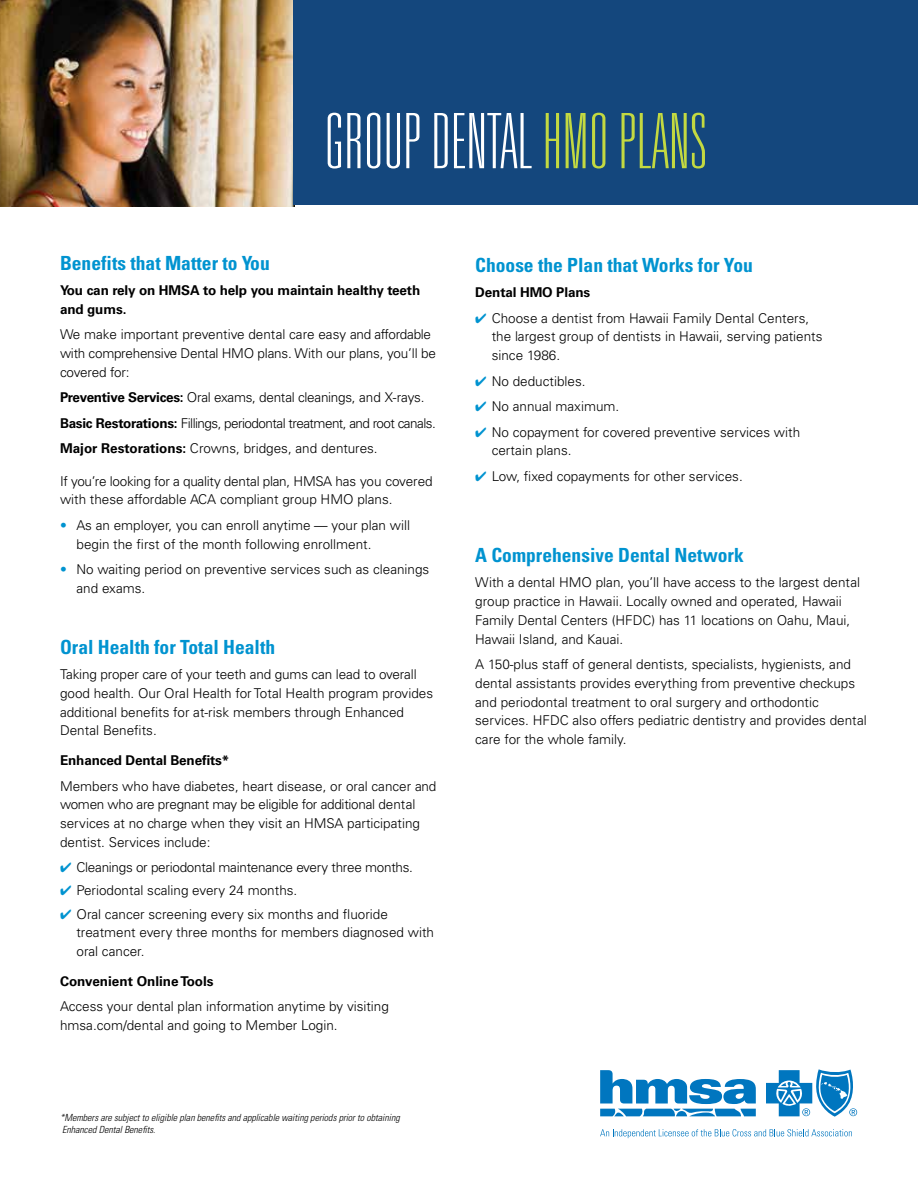
<style>
.page{position:relative;width:918px;height:1188px;background:#fff}
.page>*{position:absolute;margin:0;border:0;box-sizing:border-box;transform-origin:0 0}
.t1{font:100 ultra-condensed 76.5px "Univers";letter-spacing:.015em;color:#fff}
.t2{font:700 condensed 19.5px "Univers";color:#0093d0}
.t3{font:300 13.5px/18.8px "Univers";color:#000}
.t4{font:300 13.5px/25.5px "Univers";letter-spacing:-.02em;color:#000}
.t5{font:700 13.5px/18.8px "Univers";letter-spacing:-.01em;color:#000}
.t6{font:italic 300 condensed 9.75px/12.3px "Univers";color:#000}
.s1{color:#c3d941}
.s2{font-weight:700}
.s3{color:#0093d0}
</style>
<div class="page">
<img style="left:0;top:0;width:295px;height:206px">
<div style="left:294px;top:0;width:624px;height:205px;background:#14477d"></div>
<svg style="left:766px;top:1069px;width:91px;height:48px"></svg>
<svg style="left:600px;top:1070px;width:156px;height:46px"></svg>
<svg style="left:600px;top:1129px;width:252px;height:9px"></svg>
<h1 class="t1" style="left:325px;top:102px;width:383px">GROUP DENTAL <span class="s1">HMO PLANS</span></h1>
<h2 class="t2" style="left:60px;top:251px;width:211px">Benefits that Matter to You</h2>
<p class="t5" style="left:60px;top:281px;width:362px">You can rely on HMSA to help you maintain healthy teeth and gums.</p>
<p class="t3" style="left:60px;top:325px;width:378px">We make important preventive dental care easy and affordable with comprehensive Dental HMO plans. With our plans, you’ll be covered for:</p>
<p class="t4" style="left:60px;top:385px;width:377px"><span class="s2">Preventive Services:</span> Oral exams, dental cleanings, and X-rays.<br><span class="s2">Basic Restorations:</span> Fillings, periodontal treatment, and root canals.<br><span class="s2">Major Restorations:</span> Crowns, bridges, and dentures.</p>
<p class="t3" style="left:60px;top:471px;width:374px">If you’re looking for a quality dental plan, HMSA has you covered with these affordable ACA compliant group HMO plans.</p>
<p class="t3" style="left:76px;top:516px;width:335px;text-indent:-16px"><span class="s3">•</span> As an employer, you can enroll anytime — your plan will begin the first of the month following enrollment.</p>
<p class="t3" style="left:76px;top:560px;width:354px;text-indent:-16px"><span class="s3">•</span> No waiting period on preventive services such as cleanings and exams.</p>
<h2 class="t2" style="left:60px;top:635px;width:217px">Oral Health for Total Health</h2>
<p class="t3" style="left:60px;top:665px;width:375px">Taking proper care of your teeth and gums can lead to overall good health. Our Oral Health for Total Health program provides additional benefits for at-risk members through Enhanced Dental Benefits.</p>
<p class="t5" style="left:60px;top:751px;width:171px">Enhanced Dental Benefits*</p>
<p class="t3" style="left:60px;top:776px;width:378px">Members who have diabetes, heart disease, or oral cancer and women who are pregnant may be eligible for additional dental services at no charge when they visit an HMSA participating dentist. Services include:</p>
<p class="t4" style="left:60px;top:855px;width:355px"><span class="s3">✔</span> Cleanings or periodontal maintenance every three months.</p>
<p class="t3" style="left:60px;top:881px;width:239px"><span class="s3">✔</span> Periodontal scaling every 24 months.</p>
<p class="t3" style="left:76px;top:904px;width:359px;text-indent:-16px"><span class="s3">✔</span> Oral cancer screening every six months and fluoride treatment every three months for members diagnosed with oral cancer.</p>
<p class="t5" style="left:60px;top:972px;width:155px">Convenient Online Tools</p>
<p class="t3" style="left:60px;top:997px;width:331px">Access your dental plan information anytime by visiting hmsa.com/dental and going to Member Login.</p>
<p class="t6" style="left:60px;top:1112px;width:341px">*Members are subject to eligible plan benefits and applicable waiting periods prior to obtaining<br>Enhanced Dental Benefits.</p>
<h2 class="t2" style="left:475px;top:253px;width:279px">Choose the Plan that Works for You</h2>
<p class="t5" style="left:475px;top:283px;width:116px">Dental HMO Plans</p>
<p class="t3" style="left:492px;top:308px;width:332px;text-indent:-16px"><span class="s3">✔</span> Choose a dentist from Hawaii Family Dental Centers, the largest group of dentists in Hawaii, serving patients since 1986.</p>
<p class="t3" style="left:475px;top:371px;width:112px"><span class="s3">✔</span> No deductibles.</p>
<p class="t3" style="left:475px;top:397px;width:146px"><span class="s3">✔</span> No annual maximum.</p>
<p class="t3" style="left:492px;top:422px;width:310px;text-indent:-16px"><span class="s3">✔</span> No copayment for covered preventive services with certain plans.</p>
<p class="t3" style="left:475px;top:467px;width:269px"><span class="s3">✔</span> Low, fixed copayments for other services.</p>
<h2 class="t2" style="left:475px;top:543px;width:270px">A Comprehensive Dental Network</h2>
<p class="t3" style="left:475px;top:573px;width:386px">With a dental HMO plan, you’ll have access to the largest dental group practice in Hawaii. Locally owned and operated, Hawaii Family Dental Centers (HFDC) has 11 locations on Oahu, Maui, Hawaii Island, and Kauai.</p>
<p class="t3" style="left:475px;top:655px;width:393px">A 150-plus staff of general dentists, specialists, hygienists, and dental assistants provides everything from preventive checkups and periodontal treatment to oral surgery and orthodontic services. HFDC also offers pediatric dentistry and provides dental care for the whole family.</p>
</div>
